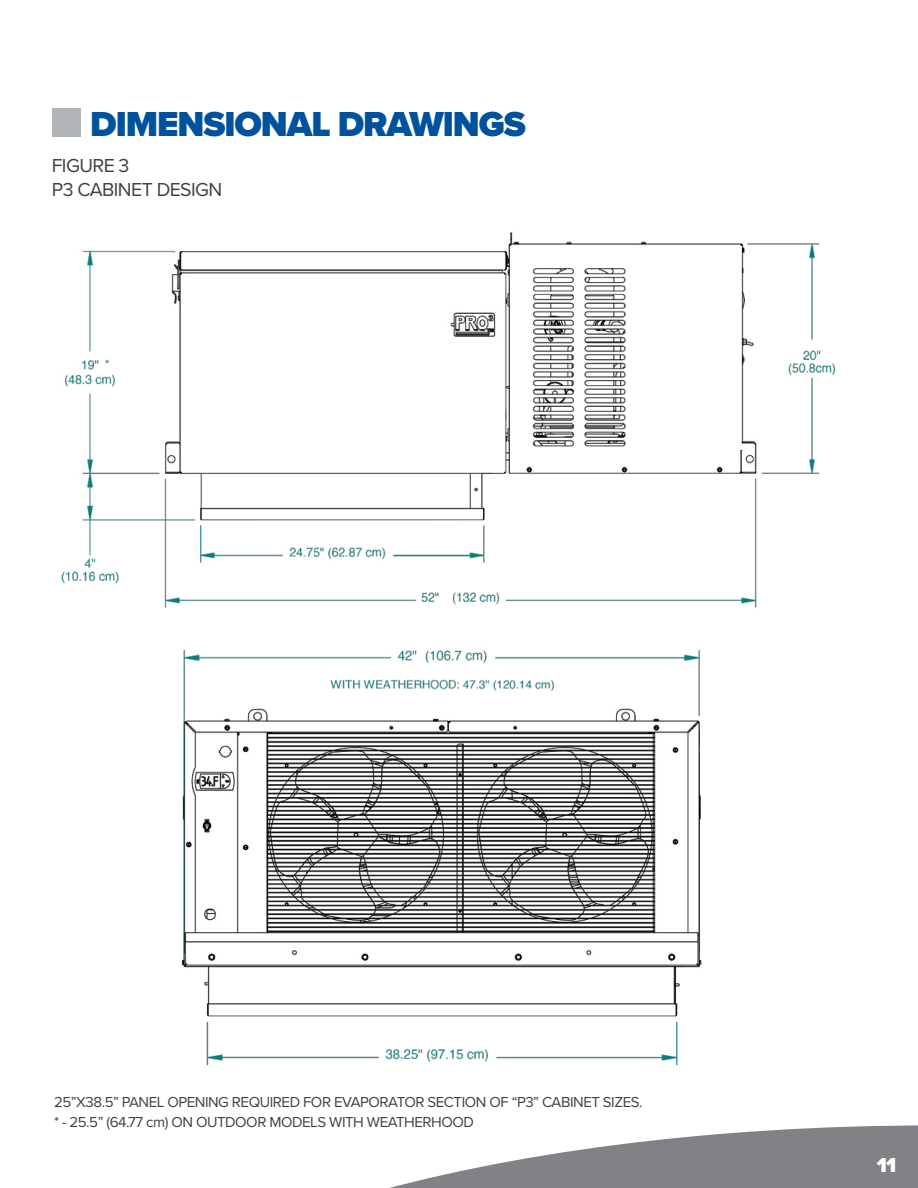
<style>
.page{position:relative;width:918px;height:1188px;background:#fff}
.page>*{position:absolute;margin:0;border:0;box-sizing:border-box;transform-origin:0 0}
.t1{font:900 36px "Proxima Nova";letter-spacing:-.03em;color:#00529c}
.t2{font:900 21px "Proxima Nova";color:#fff}
.t3{font:19.5px/24px "Proxima Nova";letter-spacing:-.03em;color:#414042}
.t4{font:15px/19.5px "Proxima Nova";letter-spacing:-.03em;color:#414042}
</style>
<div class="page">
<svg style="left:390px;top:1125px;width:528px;height:63px"></svg>
<div style="left:52px;top:108px;width:28px;height:28px;background:#b1b4b6"></div>
<img style="left:61px;top:243px;width:775px;height:366px">
<img style="left:161px;top:232px;width:598px;height:289px">
<img style="left:183px;top:649px;width:517px;height:417px">
<img style="left:181px;top:708px;width:521px;height:308px">
<h1 class="t1" style="left:90px;top:98px;width:437px">DIMENSIONAL DRAWINGS</h1>
<h3 class="t3" style="left:52px;top:152px;width:172px">FIGURE 3<br>P3 CABINET DESIGN</h3>
<p class="t4" style="left:54px;top:1092px;width:590px">25”X38.5” PANEL OPENING REQUIRED FOR EVAPORATOR SECTION OF “P3” CABINET SIZES. * - 25.5” (64.77 cm) ON OUTDOOR MODELS WITH WEATHERHOOD</p>
<h2 class="t2" style="left:877px;top:1149px;width:21px">11</h2>
</div>
